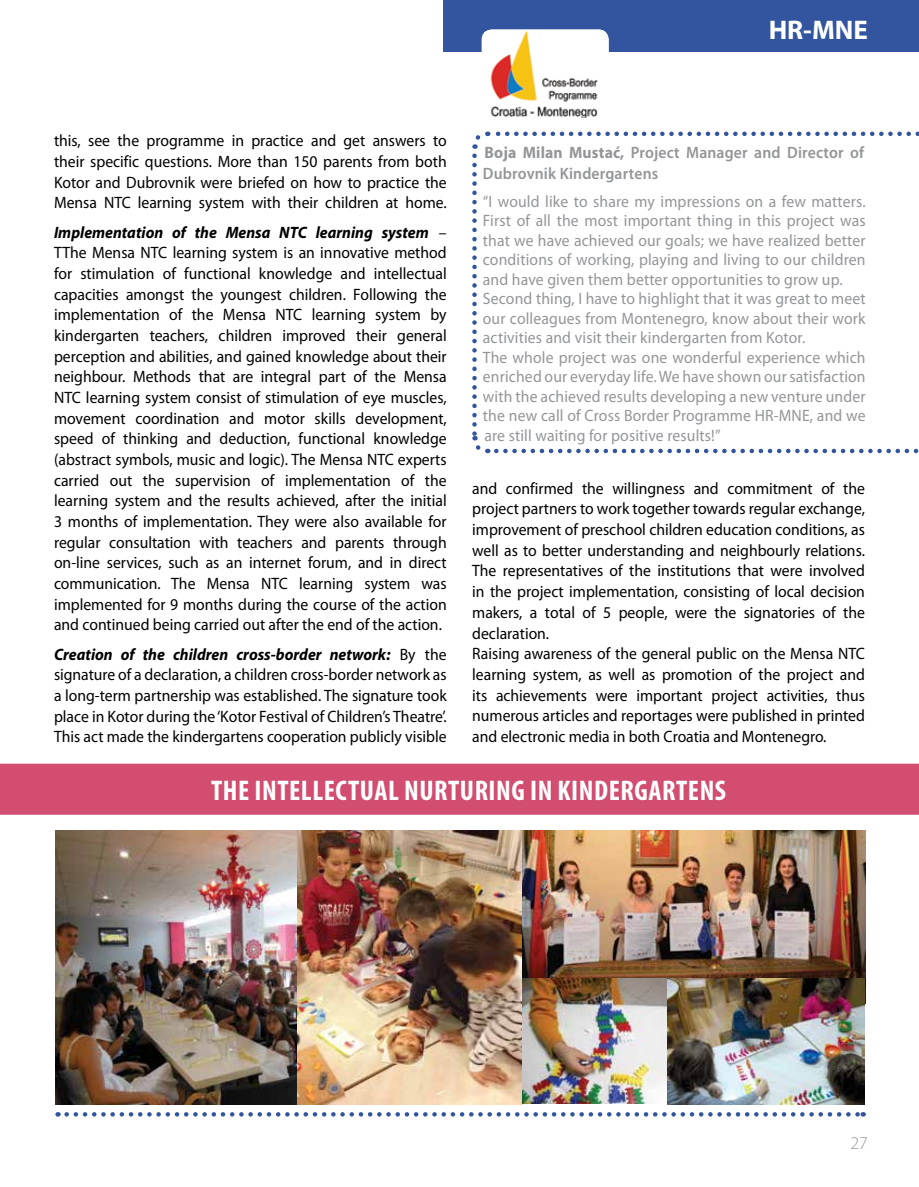
<style>
.page{position:relative;width:919px;height:1187px;background:#fff}
.page>*{position:absolute;margin:0;border:0;box-sizing:border-box;transform-origin:0 0}
.t1{font:700 condensed 28.5px "Myriad Pro";letter-spacing:.02em;color:#fff}
.t2{font:700 27px "Myriad Pro";color:#fff}
.t3{font:300 18px "Myriad Pro";color:#939598}
.t4{font:16.5px/20.7px "Myriad Pro";color:#000;text-align:justify;scale:.95 1}
.t5{font:16.5px/19.5px "Myriad Pro";letter-spacing:.01em;color:#939598;scale:.95 1}
.t6{font:600 16.5px/21px "Myriad Pro";letter-spacing:.01em;color:#939598;scale:.95 1}
.s1{font-weight:700;font-style:italic}
.s2{font-weight:700}
</style>
<div class="page">
<div style="left:443px;top:0;width:475px;height:51px;background:#33559f"></div>
<div style="left:481px;top:30px;width:127px;height:89px;background:#fff;border-radius:10px"></div>
<img style="left:484px;top:30px;width:124px;height:88px">
<div style="left:0;top:763px;width:918px;height:51px;background:#d24d6f"></div>
<svg style="left:472px;top:156px;width:16px;height:298px"></svg>
<svg style="left:496px;top:448px;width:423px;height:5px"></svg>
<svg style="left:472px;top:131px;width:447px;height:18px"></svg>
<svg style="left:67px;top:1112px;width:796px;height:4px"></svg>
<img style="left:55px;top:830px;width:468px;height:273px">
<img style="left:523px;top:830px;width:342px;height:173px">
<img style="left:523px;top:977px;width:182px;height:126px">
<img style="left:667px;top:978px;width:197px;height:125px">
<h2 class="t2" style="left:768px;top:13px;width:101px">HR-MNE</h2>
<p class="t4" style="left:54px;top:130px;width:415px">this, see the programme in practice and get answers to their specific questions. More than 150 parents from both Kotor and Dubrovnik were briefed on how to practice the Mensa NTC learning system with their children at home.</p>
<p class="t4" style="left:54px;top:221px;width:415px"><span class="s1">Implementation of the Mensa NTC learning system</span> – TThe Mensa NTC learning system is an innovative method for stimulation of functional knowledge and intellectual capacities amongst the youngest children. Following the implementation of the Mensa NTC learning system by kindergarten teachers, children improved their general perception and abilities, and gained knowledge about their neighbour. Methods that are integral part of the Mensa NTC learning system consist of stimulation of eye muscles, movement coordination and motor skills development, speed of thinking and deduction, functional knowledge (abstract symbols, music and logic). The Mensa NTC experts carried out the supervision of implementation of the learning system and the results achieved, after the initial 3 months of implementation. They were also available for regular consultation with teachers and parents through on-line services, such as an internet forum, and in direct communication. The Mensa NTC learning system was implemented for 9 months during the course of the action and continued being carried out after the end of the action.</p>
<p class="t4" style="left:54px;top:643px;width:415px"><span class="s1">Creation of the children cross-border network:</span> By the signature of a declaration, a children cross-border network as a long-term partnership was established. The signature took place in Kotor during the ‘Kotor Festival of Children’s Theatre’.<br>This act made the kindergartens cooperation publicly visible</p>
<p class="t6" style="left:483px;top:141px;width:403px"><span class="s2">Boja Milan Mustać,</span> Project Manager and Director of<br>Dubrovnik Kindergartens</p>
<p class="t5" style="left:483px;top:191px;width:404px">“I would like to share my impressions on a few matters.<br>First of all the most important thing in this project was that we have achieved our goals; we have realized better conditions of working, playing and living to our children and have given them better opportunities to grow up.<br>Second thing, I have to highlight that it was great to meet our colleagues from Montenegro, know about their work activities and visit their kindergarten from Kotor.<br>The whole project was one wonderful experience which enriched our everyday life. We have shown our satisfaction with the achieved results developing a new venture under the new call of Cross Border Programme HR-MNE, and we are still waiting for positive results!”</p>
<p class="t4" style="left:472px;top:477px;width:415px;text-align:left">and confirmed the willingness and commitment of the project partners to work together towards regular exchange, improvement of preschool children education conditions, as well as to better understanding and neighbourly relations.<br>The representatives of the institutions that were involved in the project implementation, consisting of local decision makers, a total of 5 people, were the signatories of the declaration.<br>Raising awareness of the general public on the Mensa NTC learning system, as well as promotion of the project and its achievements were important project activities, thus numerous articles and reportages were published in printed and electronic media in both Croatia and Montenegro.</p>
<h1 class="t1" style="left:211px;top:772px;width:360px">THE INTELLECTUAL NURTURING IN KINDE</h1>
<h1 class="t1" style="left:620px;top:772px;width:107px">RGARTENS</h1>
<p class="t3" style="left:850px;top:1133px;width:19px">27</p>
</div>
